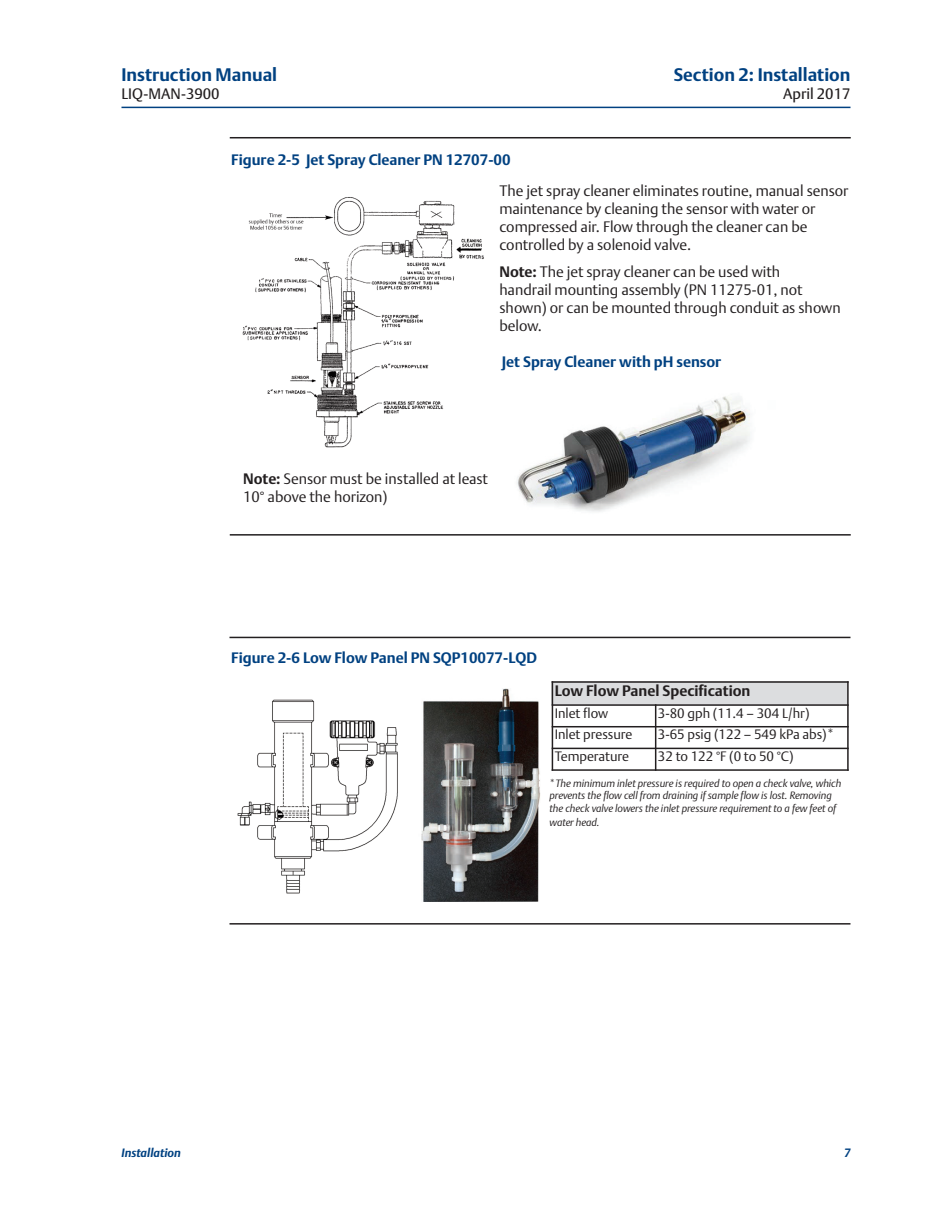
<style>
.page{position:relative;width:945px;height:1215px;background:#fff}
.page>*{position:absolute;margin:0;border:0;box-sizing:border-box;transform-origin:0 0}
.t1{font:700 18px "DTL Argo T";color:#014181}
.t2{font:300 15px/18px "DTL Argo T";color:#231f20}
.t3{font:700 15px "DTL Argo T";color:#014181}
.t4{font:700 15px "DTL Argo T";color:#231f20}
.t5{font:15px "DTL Argo T";color:#231f20}
.t6{font:300 13.5px "DTL Argo T";color:#231f20}
.t7{font:italic 700 12px "DTL Argo T";color:#014181}
.t8{font:italic 300 10.5px/12.6px "DTL Argo T";letter-spacing:-.005em;color:#231f20}
.s1{font-weight:700}
.s2{font-style:normal}
</style>
<div class="page">
<hr style="left:121px;top:107px;width:729px;height:1px;background:#014181">
<img style="left:237px;top:699px;width:161px;height:195px">
<img style="left:421px;top:689px;width:119px;height:213px">
<div style="left:552px;top:681px;width:296px;height:24px;background:#dcdddf"></div>
<hr style="left:552px;top:681px;width:1px;height:90px;background:#231f20">
<hr style="left:655px;top:704px;width:1px;height:67px;background:#231f20">
<hr style="left:847px;top:681px;width:2px;height:90px;background:#231f20">
<hr style="left:552px;top:681px;width:297px;height:2px;background:#231f20">
<hr style="left:552px;top:704px;width:297px;height:2px;background:#231f20">
<hr style="left:552px;top:726px;width:297px;height:1px;background:#231f20">
<hr style="left:552px;top:748px;width:297px;height:1px;background:#231f20">
<hr style="left:552px;top:769px;width:297px;height:2px;background:#231f20">
<img style="left:242px;top:197px;width:242px;height:251px">
<img style="left:517px;top:396px;width:233px;height:116px">
<hr style="left:230px;top:534px;width:621px;height:2px;background:#231f20">
<hr style="left:230px;top:137px;width:621px;height:1px;background:#231f20">
<hr style="left:229px;top:923px;width:621px;height:2px;background:#231f20">
<hr style="left:229px;top:637px;width:621px;height:1px;background:#231f20">
<p class="t1" style="left:121px;top:65px;width:157px">Instruction Manual</p>
<p class="t1" style="left:674px;top:65px;width:178px">Section 2: Installation</p>
<p class="t5" style="left:121px;top:85px;width:100px">LIQ-MAN-3900</p>
<p class="t5" style="left:783px;top:85px;width:69px">April 2017</p>
<p class="t3" style="left:231px;top:151px;width:281px">Figure 2-5 Jet Spray Cleaner PN 12707-00</p>
<p class="t2" style="left:499px;top:182px;width:350px">The jet spray cleaner eliminates routine, manual sensor maintenance by cleaning the sensor with water or compressed air. Flow through the cleaner can be controlled by a solenoid valve.</p>
<p class="t2" style="left:499px;top:263px;width:343px"><span class="s1">Note:</span> The jet spray cleaner can be used with<br>handrail mounting assembly (PN 11275-01, not shown) or can be mounted through conduit as shown below.</p>
<p class="t3" style="left:502px;top:353px;width:221px">Jet Spray Cleaner with pH sensor</p>
<p class="t2" style="left:243px;top:470px;width:246px"><span class="s1">Note:</span> Sensor must be installed at least<br>10° above the horizon)</p>
<p class="t3" style="left:231px;top:650px;width:307px">Figure 2-6 Low Flow Panel PN SQP10077-LQD</p>
<p class="t4" style="left:555px;top:682px;width:197px">Low Flow Panel Specification</p>
<p class="t6" style="left:555px;top:705px;width:55px">Inlet flow</p>
<p class="t6" style="left:658px;top:705px;width:153px">3-80 gph (11.4 – 304 L/hr)</p>
<p class="t6" style="left:555px;top:727px;width:79px">Inlet pressure</p>
<p class="t6" style="left:658px;top:727px;width:178px">3-65 psig (122 – 549 kPa abs)*</p>
<p class="t6" style="left:555px;top:749px;width:76px">Temperature</p>
<p class="t6" style="left:658px;top:749px;width:137px">32 to 122 °F (0 to 50 °C)</p>
<p class="t8" style="left:550px;top:777px;width:293px"><span class="s2">*</span>The minimum inlet pressure is required to open a check valve, which prevents the flow cell from draining if sample flow is lost. Removing the check valve lowers the inlet pressure requirement to a few feet of</p>
<p class="t8" style="left:550px;top:816px;width:52px">water head.</p>
<p class="t7" style="left:122px;top:1146px;width:61px">Installation</p>
<p class="t7" style="left:844px;top:1146px;width:8px">7</p>
</div>
